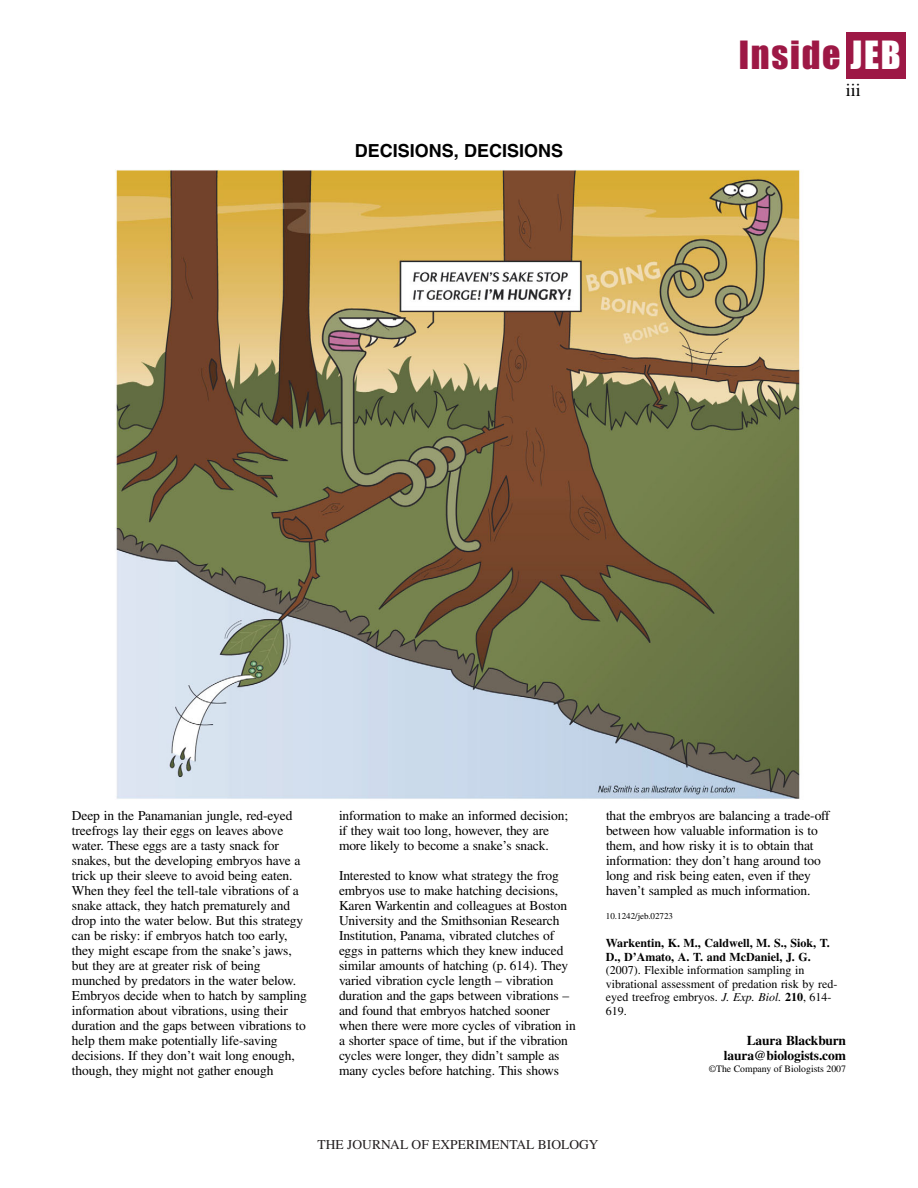
<style>
.page{position:relative;width:918px;height:1188px;background:#fff}
.page>*{position:absolute;margin:0;border:0;box-sizing:border-box;transform-origin:0 0}
.t1{font:36px "Impact";letter-spacing:.05em;color:#9d1845}
.t2{font:700 18px "Helvetica";color:#000}
.t3{font:18px "Times";color:#000}
.t4{font:13.5px/15px "Times";letter-spacing:-.01em;color:#000}
.t5{font:700 13.5px/15px "Times";letter-spacing:-.01em;color:#000;text-align:right}
.t6{font:13.5px "Times";color:#231f20}
.t7{font:12px/13.5px "Times";color:#000}
.t8{font:700 12px/13.5px "Times";color:#000}
.t9{font:9.75px "Times";color:#000}
.t10{font:9px "Times";color:#000}
.s1{color:#fff}
.s2{font-style:italic}
.s3{font-weight:700}
</style>
<div class="page">
<div style="left:846px;top:32px;width:60px;height:46px;background:#9d1845"></div>
<img style="left:115px;top:169px;width:685px;height:630px">
<h2 class="t2" style="left:355px;top:144px;width:210px">DECISIONS, DECISIONS</h2>
<h1 class="t1" style="left:739px;top:44px;width:163px">Inside <span class="s1">JEB</span></h1>
<h2 class="t3" style="left:846px;top:84px;width:17px">iii</h2>
<p class="t4" style="left:72px;top:809px;width:236px">Deep in the Panamanian jungle, red-eyed treefrogs lay their eggs on leaves above water. These eggs are a tasty snack for snakes, but the developing embryos have a trick up their sleeve to avoid being eaten.<br>When they feel the tell-tale vibrations of a snake attack, they hatch prematurely and drop into the water below. But this strategy can be risky: if embryos hatch too early, they might escape from the snake’s jaws, but they are at greater risk of being munched by predators in the water below.<br>Embryos decide when to hatch by sampling information about vibrations, using their duration and the gaps between vibrations to help them make potentially life-saving decisions. If they don’t wait long enough, though, they might not gather enough</p>
<p class="t4" style="left:339px;top:809px;width:231px">information to make an informed decision; if they wait too long, however, they are more likely to become a snake’s snack.</p>
<p class="t4" style="left:339px;top:869px;width:238px">Interested to know what strategy the frog embryos use to make hatching decisions, Karen Warkentin and colleagues at Boston University and the Smithsonian Research Institution, Panama, vibrated clutches of eggs in patterns which they knew induced similar amounts of hatching (p.<span class="s1">·</span>614). They varied vibration cycle length – vibration duration and the gaps between vibrations – and found that embryos hatched sooner when there were more cycles of vibration in a shorter space of time, but if the vibration cycles were longer, they didn’t sample as many cycles before hatching. This shows</p>
<p class="t4" style="left:606px;top:809px;width:225px">that the embryos are balancing a trade-off between how valuable information is to them, and how risky it is to obtain that information: they don’t hang around too long and risk being eaten, even if they haven’t sampled as much information.</p>
<p class="t10" style="left:606px;top:913px;width:69px">10.1242/jeb.02723</p>
<p class="t8" style="left:606px;top:938px;width:225px">Warkentin, K. M., Caldwell, M. S., Siok, T.<br>D., D’Amato, A. T. and McDaniel, J. G.</p>
<p class="t7" style="left:606px;top:965px;width:233px">(2007). Flexible information sampling in vibrational assessment of predation risk by red&shy;eyed treefrog embryos. <span class="s2">J. Exp. Biol.</span> <span class="s3">210</span>, 614- 619.</p>
<p class="t5" style="left:724px;top:1034px;width:124px">Laura Blackburn laura@biologists.com</p>
<p class="t9" style="left:709px;top:1065px;width:139px">©The Company of Biologists 2007</p>
<p class="t6" style="left:318px;top:1137px;width:282px">THE JOURNAL OF EXPERIMENTAL BIOLOGY</p>
</div>
